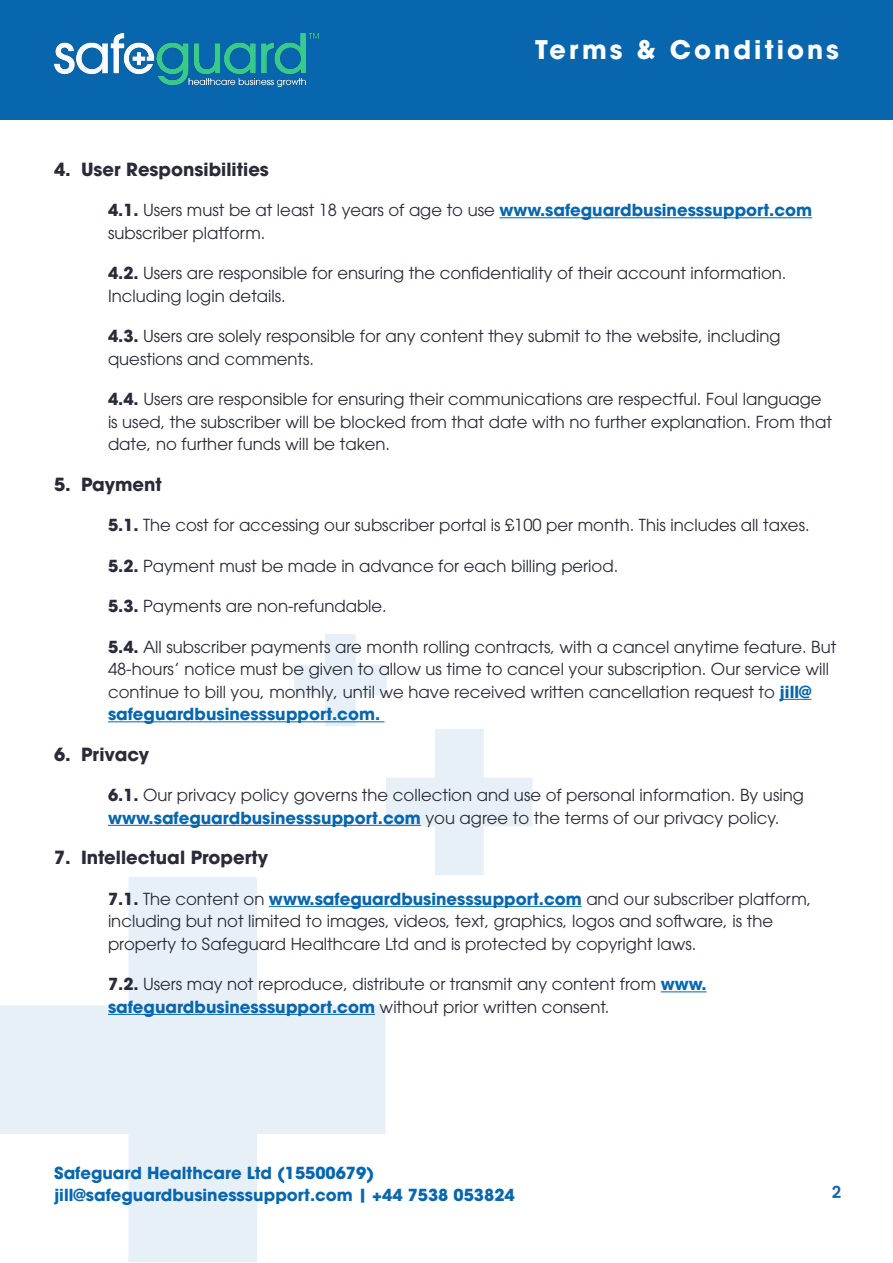
<style>
.page{position:relative;width:893px;height:1263px;background:#fff}
.page>*{position:absolute;margin:0;border:0;box-sizing:border-box;transform-origin:0 0}
.t1{font:700 25.5px "ITC Avant Garde Pro";letter-spacing:.12em;color:#fff}
.t2{font:700 18px "ITC Avant Garde Pro";color:#292b38}
.t3{font:16.5px/22.5px "ITC Avant Garde Pro";color:#292b38}
.t4{font:700 16.5px/22.5px "ITC Avant Garde Pro";color:#0766ad}
.t5{font:600 16.5px "Poppins";color:#0766ad}
.s1{font-weight:700}
.s2{font-weight:700;color:#0766ad}
</style>
<div class="page">
<div style="left:0;top:0;width:893px;height:120px;background:#0766ad"></div>
<img style="left:54px;top:33px;width:264px;height:54px">
<svg style="left:0;top:877px;width:386px;height:385px;fill:#e6f0f6"></svg>
<svg style="left:294px;top:634px;width:239px;height:241px"></svg>
<hr style="left:499px;top:217px;width:313px;height:1px;background:#0766ad">
<hr style="left:780px;top:699px;width:31px;height:1px;background:#0766ad">
<hr style="left:108px;top:721px;width:276px;height:1px;background:#0766ad">
<hr style="left:108px;top:825px;width:313px;height:1px;background:#0766ad">
<hr style="left:269px;top:906px;width:313px;height:1px;background:#0766ad">
<hr style="left:661px;top:991px;width:45px;height:1px;background:#0766ad">
<hr style="left:108px;top:1014px;width:267px;height:1px;background:#0766ad">
<h1 class="t1" style="left:535px;top:33px;width:305px">Terms &amp; Conditions</h1>
<p class="t2" style="left:54px;top:157px;width:216px">4. User Responsibilities</p>
<p class="t3" style="left:108px;top:199px;width:706px"><span class="s1">4.1.</span> Users must be at least 18 years of age to use <span class="s2">www.safeguardbusinesssupport.com </span>subscriber platform.</p>
<p class="t3" style="left:108px;top:262px;width:680px"><span class="s1">4.2.</span> Users are responsible for ensuring the confidentiality of their account information.<br>Including login details.</p>
<p class="t3" style="left:108px;top:325px;width:674px"><span class="s1">4.3.</span> Users are solely responsible for any content they submit to the website, including questions and comments.</p>
<p class="t3" style="left:108px;top:388px;width:725px"><span class="s1">4.4.</span> Users are responsible for ensuring their communications are respectful. Foul language is used, the subscriber will be blocked from that date with no further explanation. From that date, no further funds will be taken.</p>
<p class="t2" style="left:54px;top:472px;width:109px">5. Payment</p>
<p class="t3" style="left:108px;top:514px;width:703px"><span class="s1">5.1.</span> The cost for accessing our subscriber portal is £100 per month. This includes all taxes.</p>
<p class="t3" style="left:108px;top:554px;width:512px"><span class="s1">5.2.</span> Payment must be made in advance for each billing period.</p>
<p class="t3" style="left:108px;top:595px;width:280px"><span class="s1">5.3.</span> Payments are non-refundable.</p>
<p class="t3" style="left:108px;top:635px;width:730px"><span class="s1">5.4.</span> All subscriber payments are month rolling contracts, with a cancel anytime feature. But 48-hours’ notice must be given to allow us time to cancel your subscription. Our service will continue to bill you, monthly, until we have received written cancellation request to <span class="s2">jill@ safeguardbusinesssupport.com.</span></p>
<p class="t2" style="left:54px;top:742px;width:97px">6. Privacy</p>
<p class="t3" style="left:108px;top:784px;width:697px"><span class="s1">6.1.</span> Our privacy policy governs the collection and use of personal information. By using <span class="s2">www.safeguardbusinesssupport.com</span> you agree to the terms of our privacy policy.</p>
<p class="t2" style="left:54px;top:845px;width:216px">7. Intellectual Property</p>
<p class="t3" style="left:108px;top:887px;width:705px"><span class="s1">7.1.</span> The content on <span class="s2">www.safeguardbusinesssupport.com</span> and our subscriber platform, including but not limited to images, videos, text, graphics, logos and software, is the property to Safeguard Healthcare Ltd and is protected by copyright laws.</p>
<p class="t3" style="left:108px;top:973px;width:600px"><span class="s1">7.2.</span> Users may not reproduce, distribute or transmit any content from <span class="s2">www. safeguardbusinesssupport.com</span> without prior written consent.</p>
<p class="t4" style="left:54px;top:1161px;width:462px">Safeguard Healthcare Ltd (15500679) jill@safeguardbusinesssupport.com | +44 7538 053824</p>
<p class="t5" style="left:832px;top:1183px;width:11px">2</p>
</div>
